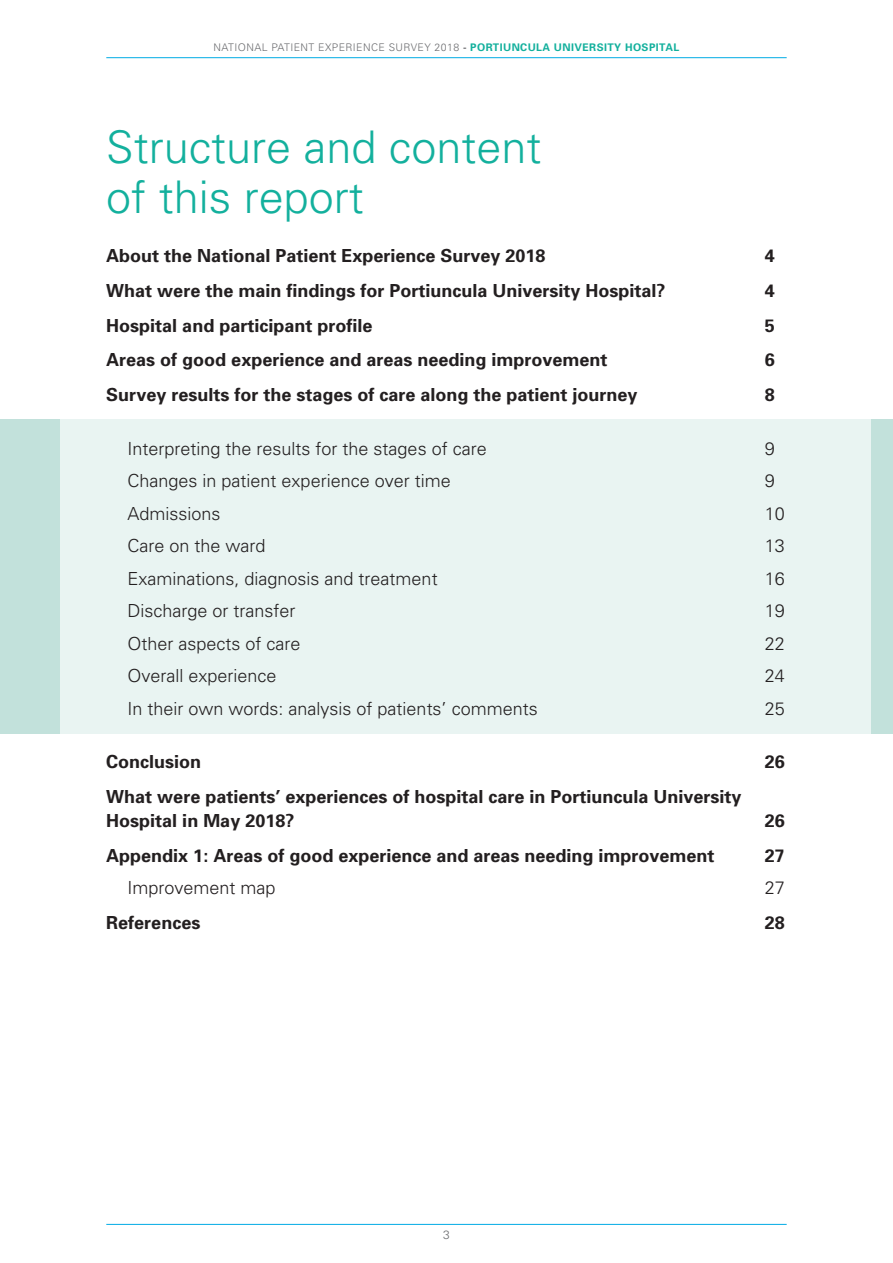
<style>
.page{position:relative;width:893px;height:1263px;background:#fff}
.page>*{position:absolute;margin:0;border:0;box-sizing:border-box;transform-origin:0 0}
.NPES_main_head_2018{font:300 45px/49.5px "Univers";color:#13b09d}
.NPES_body_copy_2018{font:700 18px/24px "Univers";color:#231f20}
.NPES_body_copy_2018-2{font:300 18px "Univers";color:#231f20}
.t1{font:300 12px "Univers";color:#6c6d70}
.t2{font:300 10.5px "Univers";letter-spacing:.04em;color:#6c6d70}
.s1{font-weight:700}
.s2{font-weight:700;color:#13b09d}
</style>
<div class="page">
<hr style="left:106px;top:57px;width:681px;height:1px;background:#00abe5">
<hr style="left:106px;top:1224px;width:681px;height:1px;background:#00abe5">
<div style="left:0;top:419px;width:893px;height:314px;background:#e9f4f2"></div>
<div style="left:0;top:419px;width:60px;height:314px;background:#c2e1db"></div>
<div style="left:872px;top:419px;width:21px;height:314px;background:#c2e1db"></div>
<p class="t2" style="left:214px;top:41px;width:467px">NATIONAL PATIENT EXPERIENCE SURVEY 2018 <span class="s1">-</span> <span class="s2">PORTIUNCULA UNIVERSITY HOSPITAL</span></p>
<p class="NPES_main_head_2018" style="left:106px;top:123px;width:437px">Structure and content of this report</p>
<p class="NPES_body_copy_2018" style="left:106px;top:244px;width:441px">About the National Patient Experience Survey 2018</p>
<p class="NPES_body_copy_2018" style="left:765px;top:244px;width:12px">4</p>
<p class="NPES_body_copy_2018" style="left:106px;top:279px;width:561px">What were the main findings for Portiuncula University Hospital?</p>
<p class="NPES_body_copy_2018" style="left:765px;top:279px;width:12px">4</p>
<p class="NPES_body_copy_2018" style="left:106px;top:313px;width:268px">Hospital and participant profile</p>
<p class="NPES_body_copy_2018" style="left:765px;top:313px;width:12px">5</p>
<p class="NPES_body_copy_2018" style="left:106px;top:348px;width:503px">Areas of good experience and areas needing improvement</p>
<p class="NPES_body_copy_2018" style="left:765px;top:348px;width:12px">6</p>
<p class="NPES_body_copy_2018" style="left:106px;top:382px;width:533px">Survey results for the stages of care along the patient journey</p>
<p class="NPES_body_copy_2018" style="left:765px;top:382px;width:12px">8</p>
<p class="NPES_body_copy_2018-2" style="left:128px;top:437px;width:361px">Interpreting the results for the stages of care</p>
<p class="NPES_body_copy_2018-2" style="left:765px;top:437px;width:12px">9</p>
<p class="NPES_body_copy_2018-2" style="left:128px;top:470px;width:325px">Changes in patient experience over time</p>
<p class="NPES_body_copy_2018-2" style="left:765px;top:470px;width:12px">9</p>
<p class="NPES_body_copy_2018-2" style="left:128px;top:502px;width:95px">Admissions</p>
<p class="NPES_body_copy_2018-2" style="left:765px;top:502px;width:22px">10</p>
<p class="NPES_body_copy_2018-2" style="left:128px;top:535px;width:140px">Care on the ward</p>
<p class="NPES_body_copy_2018-2" style="left:765px;top:535px;width:22px">13</p>
<p class="NPES_body_copy_2018-2" style="left:128px;top:567px;width:312px">Examinations, diagnosis and treatment</p>
<p class="NPES_body_copy_2018-2" style="left:765px;top:567px;width:22px">16</p>
<p class="NPES_body_copy_2018-2" style="left:128px;top:600px;width:170px">Discharge or transfer</p>
<p class="NPES_body_copy_2018-2" style="left:765px;top:600px;width:22px">19</p>
<p class="NPES_body_copy_2018-2" style="left:128px;top:632px;width:175px">Other aspects of care</p>
<p class="NPES_body_copy_2018-2" style="left:765px;top:632px;width:22px">22</p>
<p class="NPES_body_copy_2018-2" style="left:128px;top:665px;width:151px">Overall experience</p>
<p class="NPES_body_copy_2018-2" style="left:765px;top:665px;width:22px">24</p>
<p class="NPES_body_copy_2018-2" style="left:128px;top:697px;width:412px">In their own words: analysis of patients’ comments</p>
<p class="NPES_body_copy_2018-2" style="left:765px;top:697px;width:22px">25</p>
<p class="NPES_body_copy_2018" style="left:106px;top:750px;width:97px">Conclusion</p>
<p class="NPES_body_copy_2018" style="left:765px;top:750px;width:22px">26</p>
<p class="NPES_body_copy_2018" style="left:106px;top:785px;width:637px">What were patients’ experiences of hospital care in Portiuncula University<br>Hospital in May 2018?</p>
<p class="NPES_body_copy_2018" style="left:765px;top:809px;width:22px">26</p>
<p class="NPES_body_copy_2018" style="left:106px;top:843px;width:610px">Appendix 1: Areas of good experience and areas needing improvement</p>
<p class="NPES_body_copy_2018" style="left:765px;top:843px;width:22px">27</p>
<p class="NPES_body_copy_2018-2" style="left:128px;top:877px;width:150px">Improvement map</p>
<p class="NPES_body_copy_2018-2" style="left:765px;top:877px;width:22px">27</p>
<p class="NPES_body_copy_2018" style="left:106px;top:910px;width:96px">References</p>
<p class="NPES_body_copy_2018" style="left:765px;top:910px;width:22px">28</p>
<p class="t1" style="left:443px;top:1228px;width:8px">3</p>
</div>
